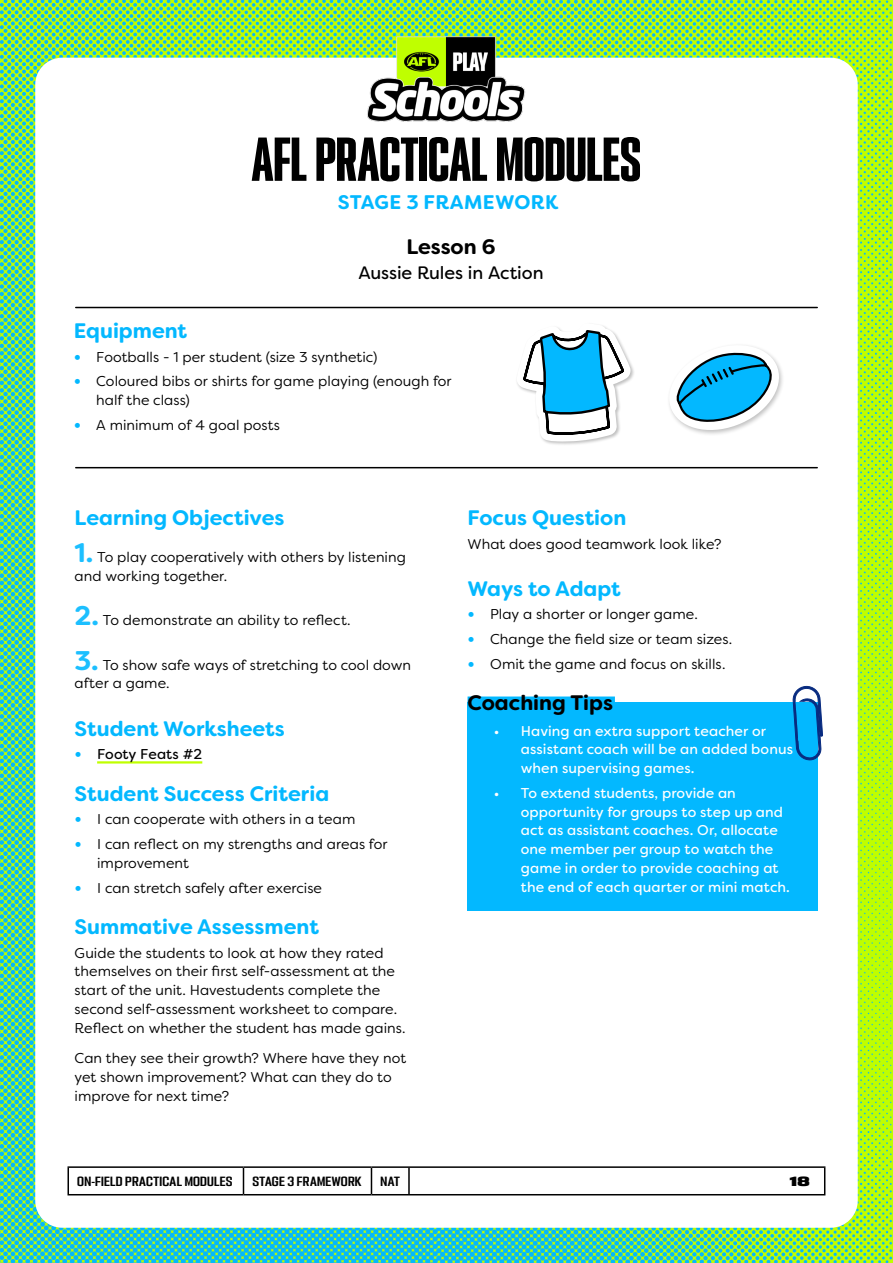
<style>
.page{position:relative;width:893px;height:1263px;background:#fff}
.page>*{position:absolute;margin:0;border:0;box-sizing:border-box;transform-origin:0 0}
.t1{font:55.5px "PODIUM Sharp 2.10";color:#000}
.t2{font:700 21px "Filson Soft";color:#03b8ff}
.t3{font:700 21px "Filson Soft";color:#000}
.t4{font:700 19.65px "Filson Soft";letter-spacing:.02em;color:#03b8ff}
.t5{font:18px "Filson Soft";letter-spacing:-.005em;color:#000}
.t6{font:14.25px/18.8px "Filson Soft";letter-spacing:.005em;color:#000}
.t7{font:14.25px/18.8px "Filson Soft";letter-spacing:.005em;color:#fff}
.t8{font:14.25px "Filson Soft";color:#000}
.t9{font:12px "PODIUM Sharp 4.9";letter-spacing:.02em;color:#000}
.t10{font:12px "PODIUM Sharp 7.12";color:#000}
.s1{font-weight:700;font-size:18px;color:#03b8ff}
.s2{font-weight:700;font-size:27px;color:#1cbfff}
</style>
<div class="page">
<img style="left:0;top:0;width:893px;height:1263px">
<div style="left:35px;top:58px;width:823px;height:1170px;background:#fff;border-radius:27px"></div>
<img style="left:332px;top:0;width:229px;height:122px">
<hr style="left:68px;top:1166px;width:175px;height:2px;background:#000">
<svg style="left:68px;top:1168px;width:1px;height:26px"></svg>
<hr style="left:243px;top:1166px;width:128px;height:2px;background:#000">
<svg style="left:243px;top:1168px;width:1px;height:26px"></svg>
<hr style="left:371px;top:1166px;width:38px;height:2px;background:#000">
<svg style="left:371px;top:1168px;width:1px;height:26px"></svg>
<hr style="left:409px;top:1166px;width:416px;height:2px;background:#000">
<hr style="left:408px;top:1168px;width:2px;height:26px;background:#000">
<svg style="left:824px;top:1168px;width:1px;height:26px"></svg>
<hr style="left:68px;top:1194px;width:175px;height:1px;background:#000">
<hr style="left:243px;top:1194px;width:128px;height:1px;background:#000">
<hr style="left:371px;top:1194px;width:38px;height:1px;background:#000">
<hr style="left:409px;top:1194px;width:416px;height:1px;background:#000">
<hr style="left:76px;top:307px;width:741px;height:1px;background:#000">
<hr style="left:76px;top:467px;width:741px;height:1px;background:#000">
<hr style="left:97px;top:761px;width:105px;height:2px;background:#c0ff00">
<div style="left:468px;top:702px;width:350px;height:208px;background:#03b8ff"></div>
<svg style="left:793px;top:686px;width:30px;height:74px"></svg>
<div style="left:468px;top:696px;width:147px;height:15px;background:#03b8ff"></div>
<svg style="left:669px;top:345px;width:114px;height:89px"></svg>
<div style="left:515px;top:322px;width:120px;height:124px;background:#000;opacity:.25"></div>
<svg style="left:516px;top:323px;width:115px;height:146px"></svg>
<h1 class="t1" style="left:252px;top:124px;width:391px">AFL PRACTICAL MODULES</h1>
<h3 class="t4" style="left:338px;top:190px;width:222px">STAGE 3 FRAMEWORK</h3>
<h2 class="t3" style="left:406px;top:233px;width:91px">Lesson 6</h2>
<p class="t5" style="left:358px;top:261px;width:187px">Aussie Rules in Action</p>
<h2 class="t2" style="left:74px;top:317px;width:115px">Equipment</h2>
<p class="t6" style="left:74px;top:347px;width:305px"><span class="s1">•</span> Footballs - 1 per student (size 3 synthetic)</p>
<p class="t6" style="left:96px;top:372px;width:357px;text-indent:-22px"><span class="s1">•</span> Coloured bibs or shirts for game playing (enough for half the class)</p>
<p class="t6" style="left:74px;top:415px;width:208px"><span class="s1">•</span> A minimum of 4 goal posts</p>
<h2 class="t2" style="left:75px;top:504px;width:211px">Learning Objectives</h2>
<p class="t6" style="left:75px;top:548px;width:333px"><span class="s2">1.</span> To play cooperatively with others by listening and working together.</p>
<p class="t6" style="left:75px;top:611px;width:278px"><span class="s2">2.</span> To demonstrate an ability to reflect.</p>
<p class="t6" style="left:75px;top:655px;width:338px"><span class="s2">3.</span> To show safe ways of stretching to cool down after a game.</p>
<h2 class="t2" style="left:75px;top:715px;width:212px">Student Worksheets</h2>
<p class="t8" style="left:75px;top:745px;width:129px"><span class="s1">•</span> Footy Feats #2</p>
<h2 class="t2" style="left:75px;top:780px;width:256px">Student Success Criteria</h2>
<p class="t6" style="left:75px;top:810px;width:282px"><span class="s1">•</span> I can cooperate with others in a team</p>
<p class="t6" style="left:97px;top:835px;width:292px;text-indent:-22px"><span class="s1">•</span> I can reflect on my strengths and areas for improvement</p>
<p class="t6" style="left:75px;top:878px;width:249px"><span class="s1">•</span> I can stretch safely after exercise</p>
<h2 class="t2" style="left:75px;top:913px;width:246px">Summative Assessment</h2>
<p class="t6" style="left:75px;top:943px;width:333px">Guide the students to look at how they rated themselves on their first self-assessment at the start of the unit. Havestudents complete the second self-assessment worksheet to compare.<br>Reflect on whether the student has made gains.</p>
<p class="t6" style="left:75px;top:1049px;width:333px">Can they see their growth? Where have they not yet shown improvement? What can they do to improve for next time?</p>
<h2 class="t2" style="left:468px;top:504px;width:160px">Focus Question</h2>
<p class="t6" style="left:468px;top:534px;width:255px">What does good teamwork look like?</p>
<h2 class="t2" style="left:468px;top:575px;width:155px">Ways to Adapt</h2>
<p class="t6" style="left:468px;top:605px;width:232px"><span class="s1">•</span> Play a shorter or longer game.</p>
<p class="t6" style="left:468px;top:630px;width:266px"><span class="s1">•</span> Change the field size or team sizes.</p>
<p class="t6" style="left:468px;top:654px;width:259px"><span class="s1">•</span> Omit the game and focus on skills.</p>
<h2 class="t3" style="left:468px;top:689px;width:147px">Coaching Tips</h2>
<p class="t7" style="left:521px;top:721px;width:274px;text-indent:-27px">• Having an extra support teacher or assistant coach will be an added bonus when supervising games.</p>
<p class="t7" style="left:521px;top:783px;width:271px;text-indent:-27px">• To extend students, provide an opportunity for groups to step up and act as assistant coaches. Or, allocate one member per group to watch the game in order to provide coaching at the end of each quarter or mini match.</p>
<p class="t9" style="left:77px;top:1173px;width:157px">ON-FIELD PRACTICAL MODULES</p>
<p class="t9" style="left:252px;top:1173px;width:111px">STAGE 3 FRAMEWORK</p>
<p class="t9" style="left:380px;top:1173px;width:21px">NAT</p>
<p class="t10" style="left:789px;top:1173px;width:22px">18</p>
</div>
